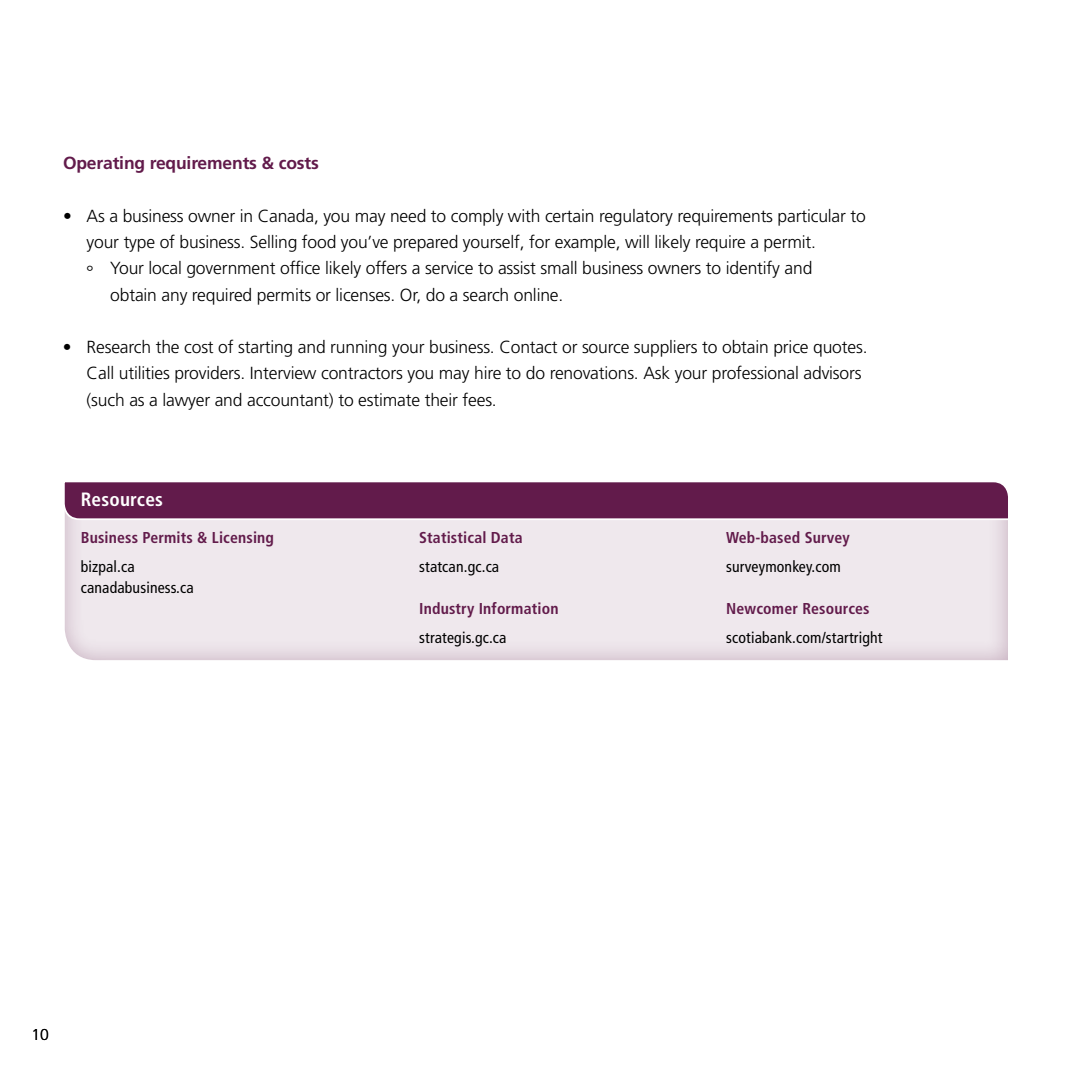
<style>
.page{position:relative;width:1071px;height:1071px;background:#fff}
.page>*{position:absolute;margin:0;border:0;box-sizing:border-box;transform-origin:0 0}
.t1{font:700 condensed 19.25px "Frutiger";letter-spacing:.01em;color:#fff}
.t2{font:300 17.5px/26.2px "Frutiger";letter-spacing:-.01em;color:#000}
.t3{font:700 17.5px "Frutiger";letter-spacing:-.01em;color:#621b4b}
.t4{font:condensed 15.75px/21px "Frutiger";letter-spacing:.01em;color:#000}
.t5{font:700 condensed 15.75px "Frutiger";letter-spacing:.01em;color:#621b4b}
.t6{font:300 15.75px "Frutiger";color:#000}
</style>
<div class="page">
<div style="left:64px;top:479px;width:945px;height:182px;background:#621b4b;opacity:.3"></div>
<svg style="left:64px;top:480px;width:945px;height:41px;background:#753761"></svg>
<p class="t3" style="left:63px;top:153px;width:257px">Operating requirements &amp; costs</p>
<p class="t2" style="left:63px;top:203px;width:804px">• As a business owner in Canada, you may need to comply with certain regulatory requirements particular to</p>
<p class="t2" style="left:87px;top:229px;width:731px">your type of business. Selling food you’ve prepared yourself, for example, will likely require a permit.</p>
<p class="t2" style="left:87px;top:256px;width:727px">° Your local government office likely offers a service to assist small business owners to identify and</p>
<p class="t2" style="left:110px;top:282px;width:455px">obtain any required permits or licenses. Or, do a search online.</p>
<p class="t2" style="left:87px;top:334px;width:782px;text-indent:-24px">• Research the cost of starting and running your business. Contact or source suppliers to obtain price quotes.<br>Call utilities providers. Interview contractors you may hire to do renovations. Ask your professional advisors (such as a lawyer and accountant) to estimate their fees.</p>
<p class="t1" style="left:81px;top:488px;width:84px">Resources</p>
<p class="t5" style="left:81px;top:528px;width:195px">Business Permits &amp; Licensing</p>
<p class="t4" style="left:81px;top:556px;width:115px">bizpal.ca canadabusiness.ca</p>
<p class="t5" style="left:419px;top:528px;width:105px">Statistical Data</p>
<p class="t4" style="left:419px;top:556px;width:82px">statcan.gc.ca</p>
<p class="t5" style="left:419px;top:599px;width:141px">Industry Information</p>
<p class="t4" style="left:419px;top:627px;width:89px">strategis.gc.ca</p>
<p class="t5" style="left:726px;top:528px;width:125px">Web-based Survey</p>
<p class="t4" style="left:726px;top:556px;width:116px">surveymonkey.com</p>
<p class="t5" style="left:726px;top:599px;width:145px">Newcomer Resources</p>
<p class="t4" style="left:726px;top:627px;width:158px">scotiabank.com/startright</p>
<p class="t6" style="left:32px;top:1025px;width:19px">10</p>
</div>
